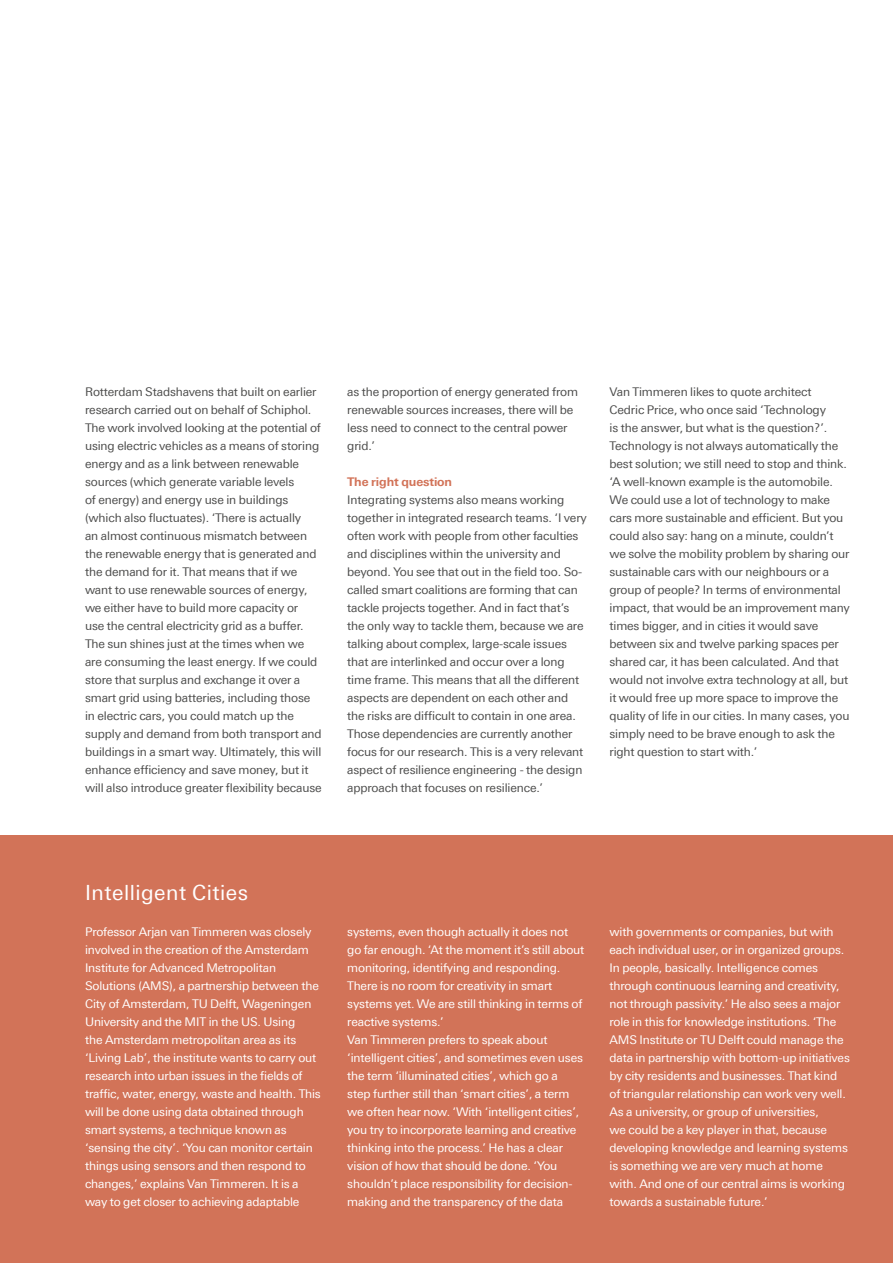
<style>
.page{position:relative;width:893px;height:1263px;background:#fff}
.page>*{position:absolute;margin:0;border:0;box-sizing:border-box;transform-origin:0 0}
.t1{font:21px "Linotype Univers 430";letter-spacing:.025em;color:#fff}
.t2{font:12px/18px "Linotype Univers 430";letter-spacing:-.01em;color:#4d4d4c}
.t3{font:12px/18px "Linotype Univers 430";letter-spacing:-.01em;color:#fff}
.t4{font:700 12px "Linotype Univers 630";letter-spacing:-.01em;color:#d27358}
</style>
<div class="page">
<div style="left:0;top:835px;width:893px;height:428px;background:#d27358"></div>
<p class="t2" style="left:85px;top:383px;width:238px">Rotterdam Stadshavens that built on earlier research carried out on behalf of Schiphol.<br>The work involved looking at the potential of using electric vehicles as a means of storing energy and as a link between renewable sources (which generate variable levels<br>of energy) and energy use in buildings (which also fluctuates). ‘There is actually<br>an almost continuous mismatch between the renewable energy that is generated and the demand for it. That means that if we want to use renewable sources of energy, we either have to build more capacity or<br>use the central electricity grid as a buffer.<br>The sun shines just at the times when we are consuming the least energy. If we could store that surplus and exchange it over a smart grid using batteries, including those in electric cars, you could match up the supply and demand from both transport and buildings in a smart way. Ultimately, this will enhance efficiency and save money, but it will also introduce greater flexibility because</p>
<p class="t2" style="left:347px;top:383px;width:232px">as the proportion of energy generated from renewable sources increases, there will be less need to connect to the central power grid.’</p>
<p class="t4" style="left:347px;top:475px;width:106px">The right question</p>
<p class="t2" style="left:347px;top:491px;width:241px">Integrating systems also means working together in integrated research teams. ‘I very often work with people from other faculties and disciplines within the university and beyond. You see that out in the field too. So&shy;called smart coalitions are forming that can tackle projects together. And in fact that’s the only way to tackle them, because we are talking about complex, large-scale issues that are interlinked and occur over a long time frame. This means that all the different aspects are dependent on each other and the risks are difficult to contain in one area.<br>Those dependencies are currently another focus for our research. This is a very relevant aspect of resilience engineering - the design approach that focuses on resilience.’</p>
<p class="t2" style="left:609px;top:383px;width:242px">Van Timmeren likes to quote architect<br>Cedric Price, who once said ‘Technology<br>is the answer, but what is the question?’.<br>Technology is not always automatically the best solution; we still need to stop and think. ‘A well-known example is the automobile.<br>We could use a lot of technology to make cars more sustainable and efficient. But you could also say: hang on a minute, couldn’t we solve the mobility problem by sharing our sustainable cars with our neighbours or a group of people? In terms of environmental impact, that would be an improvement many times bigger, and in cities it would save between six and twelve parking spaces per shared car, it has been calculated. And that would not involve extra technology at all, but it would free up more space to improve the quality of life in our cities. In many cases, you simply need to be brave enough to ask the right question to start with.’</p>
<h1 class="t1" style="left:85px;top:880px;width:165px">Intelligent Cities</h1>
<p class="t3" style="left:85px;top:923px;width:237px">Professor Arjan van Timmeren was closely involved in the creation of the Amsterdam Institute for Advanced Metropolitan Solutions (AMS), a partnership between the City of Amsterdam, TU Delft, Wageningen University and the MIT in the US. Using<br>the Amsterdam metropolitan area as its ‘Living Lab’, the institute wants to carry out research into urban issues in the fields of traffic, water, energy, waste and health. This will be done using data obtained through smart systems, a technique known as ‘sensing the city’. ‘You can monitor certain things using sensors and then respond to changes,’ explains Van Timmeren. It is a way to get closer to achieving adaptable</p>
<p class="t3" style="left:347px;top:923px;width:239px">systems, even though actually it does not go far enough. ‘At the moment it’s still about monitoring, identifying and responding.<br>There is no room for creativity in smart systems yet. We are still thinking in terms of reactive systems.’<br>Van Timmeren prefers to speak about ‘intelligent cities’, and sometimes even uses the term ‘illuminated cities’, which go a<br>step further still than ‘smart cities’, a term we often hear now. ‘With ‘intelligent cities’, you try to incorporate learning and creative thinking into the process.’ He has a clear vision of how that should be done. ‘You shouldn’t place responsibility for decision&shy;making and the transparency of the data</p>
<p class="t3" style="left:609px;top:923px;width:242px">with governments or companies, but with each individual user, or in organized groups.<br>In people, basically. Intelligence comes through continuous learning and creativity, not through passivity.’ He also sees a major role in this for knowledge institutions. ‘The AMS Institute or TU Delft could manage the data in partnership with bottom-up initiatives by city residents and businesses. That kind of triangular relationship can work very well.<br>As a university, or group of universities,<br>we could be a key player in that, because developing knowledge and learning systems is something we are very much at home with. And one of our central aims is working towards a sustainable future.’</p>
</div>
